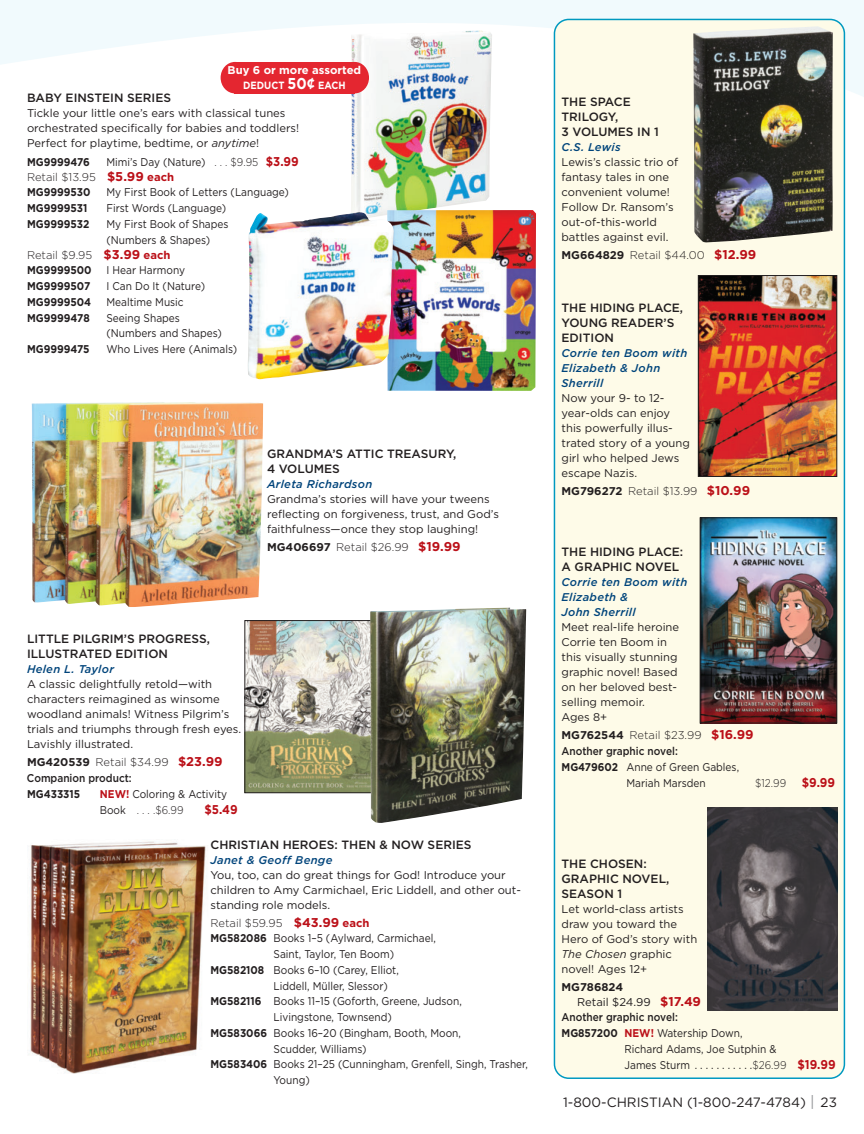
<style>
.page{position:relative;width:864px;height:1134px;background:#fff}
.page>*{position:absolute;margin:0;border:0;box-sizing:border-box;transform-origin:0 0}
.t1{font:13.5px "Gotham";color:#231f20}
.t2{font:700 12.75px "Gotham";color:#bb1018;scale:.9 1}
.t3{font:500 12px/15px "Gotham";color:#231f20}
.t4{font:11.25px/15px "Gotham";color:#231f20}
.t5{font:11.25px/15.8px "Gotham";color:#231f20;scale:.9 1}
.t6{font:300 11.25px "Gotham";color:#231f20}
.t7{font:italic 500 11.25px/15px "Gotham";letter-spacing:.025em;color:#00447b}
.t8{font:500 11.25px/15.8px "Gotham";color:#231f20;scale:.9 1}
.t9{font:700 11.25px "Gotham";color:#231f20;scale:.9 1}
.t10{font:300 11.25px/15.5px "Gotham";color:#231f20;scale:.9 1}
.t11{font:700 11.25px "Gotham";color:#fff}
.t12{font:700 11.25px "Gotham";color:#231f20}
.t13{font:700 10.5px "Gotham";color:#fff;scale:.9 1}
.s1{font-size:15.75px}
.s2{font-style:italic}
.s3{font-weight:400}
.s4{font-weight:700;font-size:12.75px;color:#bb1018}
.s5{font-weight:700;color:#bb1018}
.s6{font-weight:700}
.s7{font-weight:300}
.s8{font-size:15px;color:#939598}
</style>
<div class="page">
<svg style="left:0;top:0;width:864px;height:125px"></svg>
<div style="left:554px;top:19px;width:291px;height:1060px;background:#fefbe8"></div>
<img style="left:351px;top:30px;width:141px;height:182px">
<img style="left:693px;top:26px;width:140px;height:217px">
<img style="left:702px;top:520px;width:133px;height:201px">
<div style="left:700px;top:518px;width:137px;height:205px;border:1px solid #231f20"></div>
<img style="left:700px;top:277px;width:135px;height:198px">
<div style="left:698px;top:275px;width:139px;height:202px;border:1px solid #231f20"></div>
<img style="left:707px;top:808px;width:130px;height:203px">
<img style="left:32px;top:402px;width:231px;height:205px">
<img style="left:30px;top:841px;width:176px;height:233px">
<img style="left:247px;top:622px;width:123px;height:169px">
<div style="left:245px;top:620px;width:133px;height:173px;border:1px solid #231f20"></div>
<img style="left:370px;top:608px;width:156px;height:215px">
<div style="left:221px;top:62px;width:28px;height:31px;background:#e42630;border-radius:50%"></div>
<div style="left:340px;top:62px;width:29px;height:31px;background:#e42630;border-radius:50%"></div>
<div style="left:234px;top:62px;width:121px;height:31px;background:#e42630"></div>
<img style="left:387px;top:210px;width:149px;height:181px">
<img style="left:248px;top:212px;width:146px;height:168px">
<p class="t11" style="left:228px;top:64px;width:135px">Buy 6 or more assorted</p>
<p class="t13" style="left:243px;top:80px;width:115px">DEDUCT <span class="s1">50¢</span> EACH</p>
<p class="t3" style="left:27px;top:91px;width:146px">BABY EINSTEIN SERIES</p>
<p class="t4" style="left:27px;top:106px;width:274px">Tickle your little one’s ears with classical tunes orchestrated specifically for babies and toddlers!<br>Perfect for playtime, bedtime, or <span class="s2">anytime</span>!</p>
<p class="t9" style="left:27px;top:155px;width:71px">MG9999476</p>
<p class="t10" style="left:27px;top:155px;width:304px;text-indent:80px"><span class="s3">Mimi’s Day (Nature)</span> . . . $9.95 <span class="s4">$3.99<br></span>Retail $13.95 <span class="s4">$5.99</span> <span class="s5">each<br></span><span class="s6">MG9999530</span></p>
<p class="t5" style="left:107px;top:185px;width:204px">My First Book of Letters (Language)</p>
<p class="t9" style="left:27px;top:202px;width:69px">MG9999531</p>
<p class="t5" style="left:107px;top:201px;width:134px">First Words (Language)</p>
<p class="t9" style="left:27px;top:217px;width:71px">MG9999532</p>
<p class="t5" style="left:107px;top:217px;width:137px">My First Book of Shapes</p>
<p class="t5" style="left:107px;top:233px;width:117px">(Numbers &amp; Shapes)</p>
<p class="t6" style="left:27px;top:250px;width:145px">Retail $9.95 <span class="s4">$3.99</span> <span class="s5">each</span></p>
<p class="t9" style="left:27px;top:264px;width:73px">MG9999500</p>
<p class="t5" style="left:107px;top:263px;width:89px">I Hear Harmony</p>
<p class="t9" style="left:27px;top:280px;width:72px">MG9999507</p>
<p class="t5" style="left:107px;top:279px;width:111px">I Can Do It (Nature)</p>
<p class="t9" style="left:27px;top:295px;width:73px">MG9999504</p>
<p class="t5" style="left:107px;top:295px;width:87px">Mealtime Music</p>
<p class="t9" style="left:27px;top:311px;width:71px">MG9999478</p>
<p class="t5" style="left:107px;top:311px;width:130px">Seeing Shapes (Numbers and Shapes)</p>
<p class="t9" style="left:27px;top:343px;width:71px">MG9999475</p>
<p class="t5" style="left:107px;top:342px;width:147px">Who Lives Here (Animals)</p>
<p class="t3" style="left:267px;top:447px;width:191px">GRANDMA’S ATTIC TREASURY,<br>4 VOLUMES</p>
<p class="t7" style="left:267px;top:477px;width:107px">Arleta Richardson</p>
<p class="t4" style="left:267px;top:492px;width:233px">Grandma’s stories will have your tweens reflecting on forgiveness, trust, and God’s faithfulness—once they stop laughing!</p>
<p class="t6" style="left:267px;top:542px;width:195px"><span class="s6">MG406697</span> Retail $26.99 <span class="s4">$19.99</span></p>
<p class="t3" style="left:27px;top:632px;width:184px">LITTLE PILGRIM’S PROGRESS,<br>ILLUSTRATED EDITION</p>
<p class="t7" style="left:27px;top:663px;width:88px">Helen L. Taylor</p>
<p class="t4" style="left:27px;top:678px;width:216px">A classic delightfully retold—with characters reimagined as winsome woodland animals! Witness Pilgrim’s trials and triumphs through fresh eyes.<br>Lavishly illustrated.</p>
<p class="t8" style="left:27px;top:755px;width:219px"><span class="s6">MG420539</span> <span class="s7">Retail $34.99</span> <span class="s4">$23.99<br></span>Companion product:</p>
<p class="t9" style="left:27px;top:787px;width:61px">MG433315</p>
<p class="t5" style="left:100px;top:787px;width:143px"><span class="s5">NEW!</span> Coloring &amp; Activity<br>Book <span class="s7">. . . .$6.99</span></p>
<p class="t2" style="left:204px;top:802px;width:39px">$5.49</p>
<p class="t3" style="left:211px;top:838px;width:263px">CHRIS TIAN HEROES: THEN &amp; NOW SERIES</p>
<p class="t7" style="left:211px;top:853px;width:123px">Janet &amp; Geoff Benge</p>
<p class="t4" style="left:211px;top:868px;width:312px">You, too, can do great things for God! Introduce your children to Amy Carmichael, Eric Liddell, and other out&shy;standing role models.</p>
<p class="t6" style="left:211px;top:918px;width:161px">Retail $59.95 <span class="s4">$43.99</span> <span class="s5">each</span></p>
<p class="t5" style="left:211px;top:931px;width:252px"><span class="s6">MG582086</span> Books 1–5 (Aylward, Carmichael,</p>
<p class="t5" style="left:274px;top:947px;width:136px">Saint, Taylor, Ten Boom)</p>
<p class="t5" style="left:211px;top:963px;width:211px"><span class="s6">MG582108</span> Books 6–10 (Carey, Elliot,</p>
<p class="t5" style="left:274px;top:979px;width:129px">Liddell, Müller, Slessor)</p>
<p class="t5" style="left:211px;top:994px;width:281px"><span class="s6">MG582116</span> Books 11–15 (Goforth, Greene, Judson,</p>
<p class="t5" style="left:274px;top:1010px;width:133px">Livingstone, Townsend)</p>
<p class="t5" style="left:211px;top:1026px;width:280px"><span class="s6">MG583066</span> Books 16–20 (Bingham, Booth, Moon,</p>
<p class="t5" style="left:274px;top:1042px;width:105px">Scudder, Williams)</p>
<p class="t5" style="left:211px;top:1057px;width:354px"><span class="s6">MG583406</span> Books 21–25 (Cunningham, Grenfell, Singh, Trasher,</p>
<p class="t5" style="left:274px;top:1073px;width:42px">Young)</p>
<p class="t3" style="left:562px;top:95px;width:99px">THE SPACE<br>TRILOGY,<br>3 VOLUMES IN 1</p>
<p class="t7" style="left:562px;top:141px;width:61px">C.S. Lewis</p>
<p class="t4" style="left:562px;top:156px;width:118px">Lewis’s classic trio of fantasy tales in one convenient volume!<br>Follow Dr. Ransom’s out-of-this-world battles against evil.</p>
<p class="t6" style="left:562px;top:250px;width:196px"><span class="s6">MG664829</span> Retail $44.00 <span class="s4">$12.99</span></p>
<p class="t3" style="left:562px;top:301px;width:123px">THE HIDING PLACE,<br>YOUNG READER’S<br>EDITION</p>
<p class="t7" style="left:562px;top:346px;width:127px">Corrie ten Boom with<br>Elizabeth &amp; John<br>Sherrill</p>
<p class="t4" style="left:562px;top:391px;width:130px">Now your 9- to 12- year-olds can enjoy this powerfully illus&shy;trated story of a young girl who helped Jews escape Nazis.</p>
<p class="t6" style="left:562px;top:486px;width:190px"><span class="s6">MG796272</span> Retail $13.99 <span class="s4">$10.99</span></p>
<p class="t3" style="left:562px;top:545px;width:123px">THE HIDING PLACE:<br>A GRAPHIC NOVEL</p>
<p class="t7" style="left:562px;top:576px;width:127px">Corrie ten Boom with<br>Elizabeth &amp;<br>John Sherrill</p>
<p class="t4" style="left:562px;top:621px;width:119px">Meet real-life heroine<br>Corrie ten Boom in this visually stunning graphic novel! Based on her beloved best&shy;selling memoir.<br>Ages 8+</p>
<p class="t6" style="left:562px;top:730px;width:194px"><span class="s6">MG762544</span> Retail $23.99 <span class="s4">$16.99</span></p>
<p class="t8" style="left:562px;top:744px;width:131px">Another graphic novel:</p>
<p class="t5" style="left:562px;top:760px;width:199px"><span class="s6">MG479602</span> Anne of Green Gables,</p>
<p class="t5" style="left:626px;top:776px;width:90px">Mariah Marsden</p>
<p class="t10" style="left:755px;top:776px;width:90px">$12.99 <span class="s4">$9.99</span></p>
<p class="t3" style="left:562px;top:857px;width:109px">THE CHOSEN:<br>GRAPHIC NOVEL,<br>SEASON 1</p>
<p class="t4" style="left:562px;top:902px;width:137px">Let world-class artists draw you toward the<br>Hero of God’s story with<br><span class="s2">The Chosen</span> graphic novel! Ages 12+</p>
<p class="t12" style="left:562px;top:980px;width:63px">MG786824</p>
<p class="t4" style="left:577px;top:995px;width:125px">Retail $24.99 <span class="s4">$17.49</span></p>
<p class="t8" style="left:562px;top:1010px;width:131px">Another graphic novel:</p>
<p class="t5" style="left:562px;top:1026px;width:203px"><span class="s6">MG857200</span> <span class="s5">NEW!</span> Watership Down,</p>
<p class="t5" style="left:625px;top:1042px;width:170px">Richard Adams, Joe Sutphin &amp;</p>
<p class="t5" style="left:625px;top:1058px;width:236px">James Sturm . . . . . . . . . . .<span class="s7">$26.99</span> <span class="s4">$19.99</span></p>
<p class="t1" style="left:563px;top:1097px;width:275px">1-800-CHRISTIAN (1-800-247-4784) <span class="s8">|</span> 23</p>
</div>
